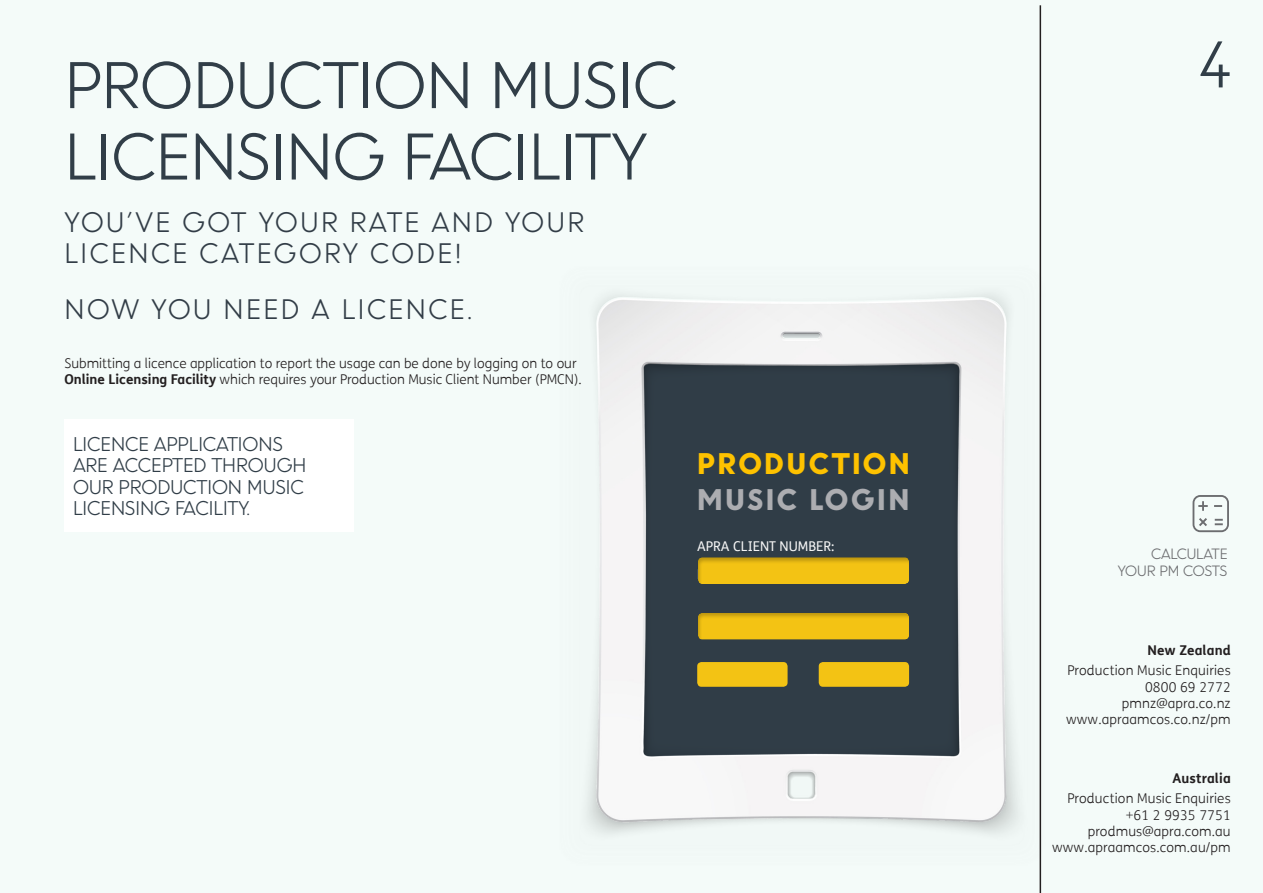
<style>
.page{position:relative;width:1263px;height:893px;background:#f4fbf9}
.page>*{position:absolute;margin:0;border:0;box-sizing:border-box;transform-origin:0 0}
.t1{font:300 59.55px "U8";color:#313e48}
.t2{font:900 27px/36px "U8";letter-spacing:.1em;color:#fec200}
.t3{font:300 25.5px/30.6px "U8";letter-spacing:.095em;color:#323d47}
.t4{font:300 18px/21.6px "U8";color:#313e48}
.t5{font:300 13.5px/16.2px "FS Me";color:#231f20;text-align:right}
.t6{font:300 13.5px/16.2px "U8";letter-spacing:-.015em;color:#6c6d70;text-align:right}
.t7{font:700 13.5px "FS Me";letter-spacing:.01em;color:#231f20}
.t8{font:13.5px "FS Me";color:#f5f5f5}
.s1{font-weight:700}
.s2{color:#acadb1}
</style>
<div class="page">
<hr style="left:1039px;top:5px;width:2px;height:888px;background:#231f20">
<svg style="left:1192px;top:495px;width:37px;height:37px"></svg>
<img style="left:585px;top:219px;width:457px;height:668px">
<div style="left:697px;top:662px;width:90px;height:25px;background:#f3c314;border-radius:4px"></div>
<div style="left:819px;top:662px;width:90px;height:25px;background:#f3c314;border-radius:4px"></div>
<div style="left:696px;top:554px;width:214px;height:30px;background:#231f20;opacity:.26"></div>
<div style="left:696px;top:610px;width:214px;height:30px;background:#231f20;opacity:.26"></div>
<div style="left:65px;top:420px;width:289px;height:112px;background:#fff"></div>
<p class="t1" style="left:65px;top:40px;width:614px">PRODUCTION MUSIC</p>
<p class="t1" style="left:65px;top:111px;width:584px">LICENSING FACILITY</p>
<p class="t3" style="left:65px;top:205px;width:521px">YOU’VE GOT YOUR RATE AND YOUR<br>LICENCE CATEGORY CODE!</p>
<p class="t3" style="left:65px;top:291px;width:409px">NOW YOU NEED A LICENCE.</p>
<p class="t5" style="left:65px;top:355px;width:519px;text-align:left">Submitting a licence application to report the usage can be done by logging on to our<br><span class="s1">Online Licensing Facility</span> which requires your Production Music Client Number (PMCN).</p>
<p class="t4" style="left:73px;top:431px;width:235px">LICENCE APPLICATIONS<br>ARE ACCEPTED THROUGH<br>OUR PRODUCTION MUSIC<br>LICENSING FACILITY.</p>
<p class="t2" style="left:697px;top:443px;width:214px">PRODUCTION<br><span class="s2">MUSIC LOGIN</span></p>
<p class="t8" style="left:697px;top:537px;width:139px">APRA CLIENT NUMBER:</p>
<h1 class="t1" style="left:1199px;top:19px;width:33px">4</h1>
<p class="t6" style="left:1118px;top:545px;width:111px">CALCULATE<br>YOUR PM COSTS</p>
<p class="t7" style="left:1147px;top:640px;width:85px">New Zealand</p>
<p class="t5" style="left:1066px;top:662px;width:166px">Production Music Enquiries<br>0800 69 2772 pmnz@apra.co.nz www.apraamcos.co.nz/pm</p>
<p class="t7" style="left:1172px;top:768px;width:60px">Australia</p>
<p class="t5" style="left:1052px;top:790px;width:180px">Production Music Enquiries +61 2 9935 7751 prodmus@apra.com.au www.apraamcos.com.au/pm</p>
</div>
